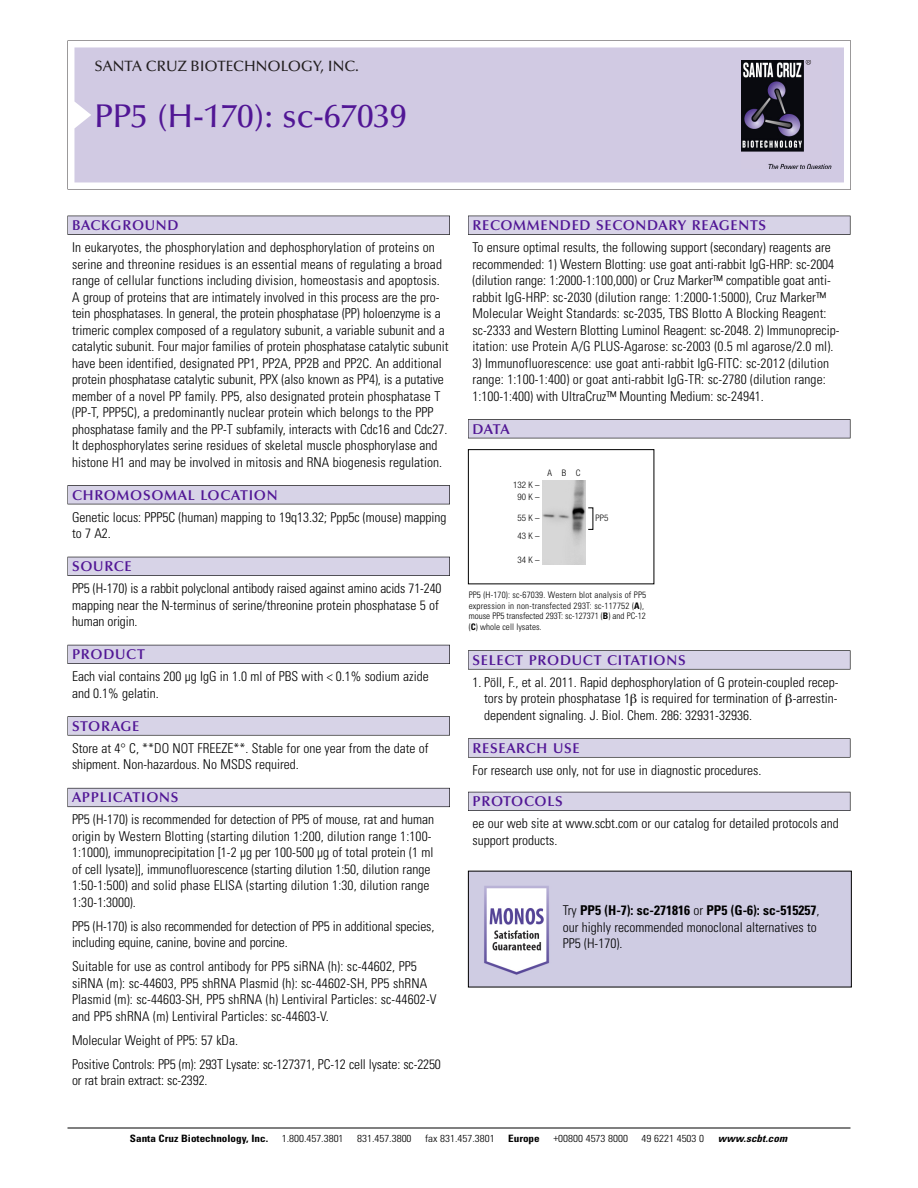
<style>
.page{position:relative;width:918px;height:1188px;background:#fff}
.page>*{position:absolute;margin:0;border:0;box-sizing:border-box;transform-origin:0 0}
.t1{font:500 33px "Optima";color:#511695}
.t2{font:500 15px "Optima";color:#231f20}
.t3{font:600 14.25px "Optima";letter-spacing:.05em;color:#511695}
.t4{font:300 condensed 13.5px/16.5px "Univers";color:#000}
.t5{font:300 condensed 10.2px "Univers";color:#000;scale:1.1 1}
.t6{font:700 condensed 10.2px "Univers";color:#000;scale:1.1 1}
.t7{font:italic 700 condensed 10.2px "Univers";letter-spacing:.005em;color:#000;scale:1.1 1}
.t8{font:300 condensed 9px/10.5px "Univers";letter-spacing:.02em;color:#000}
.t9{font:300 condensed 9px/12.5px "Helvetica Neue";color:#000;text-align:center}
.s1{font-weight:700}
</style>
<div class="page">
<svg style="left:68px;top:40px;width:783px;height:149px"></svg>
<div style="left:74px;top:47px;width:770px;height:135px;background:#d1cae3"></div>
<img style="left:741px;top:60px;width:90px;height:108px">
<div style="left:68px;top:216px;width:382px;height:19px;background:#525155"></div>
<div style="left:68px;top:216px;width:381px;height:18px;background:#d7d3e7"></div>
<div style="left:68px;top:485px;width:382px;height:19px;background:#525155"></div>
<div style="left:68px;top:486px;width:381px;height:18px;background:#d7d3e7"></div>
<div style="left:68px;top:557px;width:382px;height:19px;background:#525158"></div>
<div style="left:68px;top:557px;width:381px;height:18px;background:#d7d3e7"></div>
<div style="left:68px;top:645px;width:382px;height:19px;background:#54535a"></div>
<div style="left:68px;top:645px;width:381px;height:18px;background:#d7d3e7"></div>
<svg style="left:68px;top:716px;width:382px;height:20px"></svg>
<div style="left:68px;top:717px;width:381px;height:18px;background:#d7d3e7"></div>
<div style="left:68px;top:788px;width:382px;height:19px;background:#66646e"></div>
<div style="left:68px;top:788px;width:381px;height:18px;background:#d7d3e7"></div>
<div style="left:468px;top:216px;width:382px;height:19px;background:#525155"></div>
<div style="left:468px;top:216px;width:382px;height:18px;background:#d7d3e7"></div>
<div style="left:468px;top:419px;width:382px;height:19px;background:#525155"></div>
<div style="left:468px;top:420px;width:382px;height:18px;background:#d7d3e7"></div>
<svg style="left:468px;top:650px;width:382px;height:20px"></svg>
<div style="left:468px;top:651px;width:382px;height:18px;background:#d7d3e7"></div>
<div style="left:468px;top:738px;width:382px;height:20px;background:#666667"></div>
<div style="left:468px;top:739px;width:382px;height:18px;background:#d7d3e7"></div>
<div style="left:468px;top:792px;width:382px;height:19px;background:#54535a"></div>
<div style="left:468px;top:792px;width:382px;height:18px;background:#d7d3e7"></div>
<hr style="left:68px;top:1128px;width:782px;height:1px;background:#000">
<div style="left:468px;top:449px;width:186px;height:135px;border:1px solid #000"></div>
<img style="left:543px;top:480px;width:43px;height:85px">
<img style="left:470px;top:873px;width:380px;height:112px">
<p class="t2" style="left:94px;top:61px;width:266px">SANTA CRUZ BIOTECHNOLOGY, INC.</p>
<h1 class="t1" style="left:94px;top:103px;width:314px">PP5 (H-170): sc-67039</h1>
<p class="t3" style="left:72px;top:219px;width:108px">BACKGROUND</p>
<p class="t4" style="left:72px;top:240px;width:378px">In eukaryotes, the phosphorylation and dephosphorylation of proteins on serine and threonine residues is an essential means of regulating a broad range of cellular functions including division, homeostasis and apoptosis.<br>A group of proteins that are intimately involved in this process are the pro&shy;tein phosphatases. In general, the protein phosphatase (PP) holoenzyme is a trimeric complex composed of a regulatory subunit, a variable subunit and a catalytic subunit. Four major families of protein phosphatase catalytic subunit have been identified, designated PP1, PP2A, PP2B and PP2C. An additional protein phosphatase catalytic subunit, PPX (also known as PP4), is a putative member of a novel PP family. PP5, also designated protein phosphatase T (PP-T, PPP5C), a predominantly nuclear protein which belongs to the PPP phosphatase family and the PP-T subfamily, interacts with Cdc16 and Cdc27.<br>It dephosphorylates serine residues of skeletal muscle phosphorylase and histone H1 and may be involved in mitosis and RNA biogenesis regulation.</p>
<p class="t3" style="left:72px;top:489px;width:207px">CHROMOSOMAL LOCATION</p>
<p class="t4" style="left:72px;top:510px;width:376px">Genetic locus: PPP5C (human) mapping to 19q13.32; Ppp5c (mouse) mapping to 7 A2.</p>
<p class="t3" style="left:72px;top:561px;width:61px">SOURCE</p>
<p class="t4" style="left:72px;top:581px;width:371px">PP5 (H-170) is a rabbit polyclonal antibody raised against amino acids 71-240 mapping near the N-terminus of serine/threonine protein phosphatase 5 of human origin.</p>
<p class="t3" style="left:72px;top:649px;width:74px">PRODUCT</p>
<p class="t4" style="left:72px;top:669px;width:358px">Each vial contains 200 µg IgG in 1.0 ml of PBS with &lt; 0.1% sodium azide and 0.1% gelatin.</p>
<p class="t3" style="left:72px;top:720px;width:69px">STORAGE</p>
<p class="t4" style="left:72px;top:741px;width:358px">Store at 4° C, **DO NOT FREEZE**. Stable for one year from the date of shipment. Non-hazardous. No MSDS required.</p>
<p class="t3" style="left:72px;top:792px;width:108px">APPLICATIONS</p>
<p class="t4" style="left:72px;top:812px;width:364px">PP5 (H-170) is recommended for detection of PP5 of mouse, rat and human origin by Western Blotting (starting dilution 1:200, dilution range 1:100- 1:1000), immunoprecipitation [1-2 µg per 100-500 µg of total protein (1 ml of cell lysate)], immunofluorescence (starting dilution 1:50, dilution range 1:50-1:500) and solid phase ELISA (starting dilution 1:30, dilution range 1:30-1:3000).</p>
<p class="t4" style="left:72px;top:919px;width:364px">PP5 (H-170) is also recommended for detection of PP5 in additional species, including equine, canine, bovine and porcine.</p>
<p class="t4" style="left:72px;top:959px;width:366px">Suitable for use as control antibody for PP5 siRNA (h): sc-44602, PP5 siRNA (m): sc-44603, PP5 shRNA Plasmid (h): sc-44602-SH, PP5 shRNA Plasmid (m): sc-44603-SH, PP5 shRNA (h) Lentiviral Particles: sc-44602-V and PP5 shRNA (m) Lentiviral Particles: sc-44603-V.</p>
<p class="t4" style="left:72px;top:1029px;width:370px;line-height:24px">Molecular Weight of PP5: 57 kDa.<br>Positive Controls: PP5 (m): 293T Lysate: sc-127371, PC-12 cell lysate: sc-2250</p>
<p class="t4" style="left:72px;top:1073px;width:137px">or rat brain extract: sc-2392.</p>
<p class="t3" style="left:473px;top:219px;width:295px">RECOMMENDED SECONDARY REAGENTS</p>
<p class="t4" style="left:473px;top:240px;width:369px">To ensure optimal results, the following support (secondary) reagents are recommended: 1) Western Blotting: use goat anti-rabbit IgG-HRP: sc-2004 (dilution range: 1:2000-1:100,000) or Cruz Marker™ compatible goat anti&shy;rabbit IgG-HRP: sc-2030 (dilution range: 1:2000-1:5000), Cruz Marker™ Molecular Weight Standards: sc-2035, TBS Blotto A Blocking Reagent: sc-2333 and Western Blotting Luminol Reagent: sc-2048. 2) Immunoprecip&shy;itation: use Protein A/G PLUS-Agarose: sc-2003 (0.5 ml agarose/2.0 ml).</p>
<p class="t4" style="left:473px;top:356px;width:358px">3) Immunofluorescence: use goat anti-rabbit IgG-FITC: sc-2012 (dilution range: 1:100-1:400) or goat anti-rabbit IgG-TR: sc-2780 (dilution range:<br>1:100-1:400) with UltraCruz™ Mounting Medium: sc-24941.</p>
<p class="t3" style="left:473px;top:423px;width:39px">DATA</p>
<p class="t9" style="left:547px;top:467px;width:35px">ABC</p>
<p class="t9" style="left:513px;top:479px;width:28px">132 K –<br>90K–</p>
<p class="t9" style="left:517px;top:509px;width:24px;line-height:18.3px;text-align:left">55K–<br>43K–</p>
<p class="t9" style="left:517px;top:555px;width:24px">34K–</p>
<p class="t9" style="left:596px;top:512px;width:14px">PP5</p>
<p class="t8" style="left:469px;top:591px;width:179px">PP5 (H-170): sc-67039. Western blot analysis of PP5 expression in non-transfected 293T: sc-117752 (<span class="s1">A</span>), mouse PP5 transfected 293T: sc-127371 (<span class="s1">B</span>) and PC-12 (<span class="s1">C</span>) whole cell lysates.</p>
<p class="t3" style="left:473px;top:654px;width:215px">SELECT PRODUCT CITATIONS</p>
<p class="t4" style="left:484px;top:675px;width:356px;text-align:justify;text-indent:-12px">1. Pöll, F., et al. 2011. Rapid dephosphorylation of G protein-coupled recep&shy;tors by protein phosphatase 1 is required for termination of -arrestin&shy;dependent signaling. J. Biol. Chem. 286: 32931-32936.</p>
<p class="t3" style="left:473px;top:742px;width:109px">RESEARCH USE</p>
<p class="t4" style="left:473px;top:763px;width:290px">For research use only, not for use in diagnostic procedures.</p>
<p class="t3" style="left:473px;top:796px;width:92px">PROTOCOLS</p>
<p class="t4" style="left:473px;top:816px;width:368px">ee our web site at www.scbt.com or our catalog for detailed protocols and support products.</p>
<p class="t4" style="left:563px;top:903px;width:258px">Try <span class="s1">PP5 (H-7): sc-271816</span> or <span class="s1">PP5 (G-6): sc-515257</span>, our highly recommended monoclonal alternatives to<br>PP5 (H-170).</p>
<p class="t6" style="left:130px;top:1135px;width:127px">Santa Cruz Biotechnology, Inc.</p>
<p class="t5" style="left:282px;top:1135px;width:58px">1.800.457.3801</p>
<p class="t5" style="left:357px;top:1135px;width:51px">831.457.3800</p>
<p class="t5" style="left:425px;top:1135px;width:65px">fax 831.457.3801</p>
<p class="t6" style="left:508px;top:1135px;width:30px">Europe</p>
<p class="t5" style="left:553px;top:1135px;width:69px">+00800 4573 8000</p>
<p class="t5" style="left:642px;top:1135px;width:58px">49 6221 4503 0</p>
<p class="t7" style="left:718px;top:1135px;width:64px">www.scbt.com</p>
</div>
